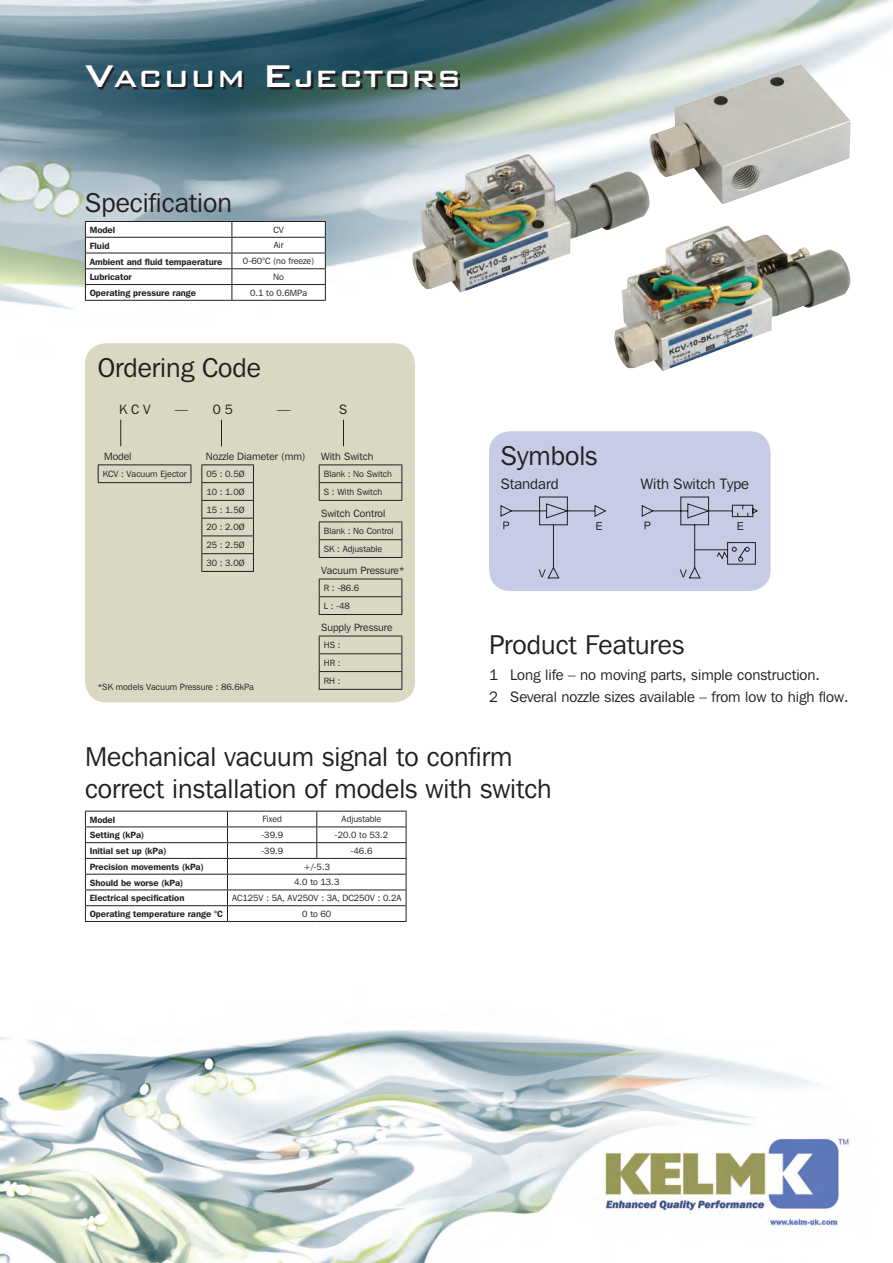
<style>
.page{position:relative;width:893px;height:1263px;background:#fff}
.page>*{position:absolute;margin:0;border:0;box-sizing:border-box;transform-origin:0 0}
.t1{font:500 31.5px "Bank Gothic BT";color:#fff}
.t2{font:27px/32.4px "Franklin Gothic IT Cby BT";color:#231f20}
.t3{font:15px/22.2px "Franklin Gothic IT Cby BT";color:#231f20}
.t4{font:13.5px "Franklin Gothic IT Cby BT";color:#231f20}
.t5{font:10.5px "Franklin Gothic IT Cby BT";color:#231f20}
.t6{font:9px/17.7px "Franklin Gothic IT Cby BT";color:#231f20}
.t7{font:600 9px "Franklin Gothic IT Cby BT";color:#231f20}
.s1{font-size:42px}
</style>
<div class="page">
<img style="left:0;top:0;width:893px;height:1263px">
<div style="left:819px;top:960px;width:74px;height:102px;background:#fff"></div>
<svg style="left:87px;top:68px;width:373px;height:22px"></svg>
<img style="left:649px;top:64px;width:201px;height:140px">
<img style="left:412px;top:154px;width:238px;height:139px">
<img style="left:614px;top:226px;width:237px;height:145px">
<svg style="left:85px;top:221px;width:241px;height:79px"></svg>
<hr style="left:85px;top:300px;width:147px;height:1px;background:#231f20">
<hr style="left:232px;top:300px;width:94px;height:1px;background:#231f20">
<svg style="left:85px;top:811px;width:322px;height:110px"></svg>
<hr style="left:85px;top:921px;width:142px;height:1px;background:#231f20">
<hr style="left:227px;top:921px;width:90px;height:1px;background:#231f20">
<hr style="left:317px;top:921px;width:89px;height:1px;background:#231f20">
<div style="left:85px;top:343px;width:330px;height:359px;background:#dad8c3;border-radius:21px"></div>
<hr style="left:98px;top:464px;width:93px;height:1px;background:#231f20">
<svg style="left:98px;top:465px;width:1px;height:17px"></svg>
<svg style="left:191px;top:465px;width:1px;height:17px"></svg>
<hr style="left:98px;top:482px;width:93px;height:1px;background:#231f20">
<hr style="left:201px;top:464px;width:53px;height:1px;background:#231f20">
<hr style="left:201px;top:482px;width:53px;height:1px;background:#231f20">
<hr style="left:201px;top:500px;width:53px;height:1px;background:#231f20">
<hr style="left:201px;top:518px;width:53px;height:1px;background:#231f20">
<hr style="left:201px;top:535px;width:53px;height:1px;background:#231f20">
<hr style="left:201px;top:553px;width:53px;height:1px;background:#231f20">
<svg style="left:201px;top:465px;width:1px;height:106px"></svg>
<svg style="left:253px;top:465px;width:1px;height:106px"></svg>
<hr style="left:201px;top:571px;width:53px;height:1px;background:#231f20">
<hr style="left:319px;top:522px;width:83px;height:1px;background:#231f20">
<hr style="left:319px;top:539px;width:83px;height:1px;background:#231f20">
<svg style="left:319px;top:522px;width:1px;height:35px"></svg>
<svg style="left:401px;top:522px;width:1px;height:35px"></svg>
<hr style="left:319px;top:557px;width:83px;height:1px;background:#231f20">
<hr style="left:319px;top:579px;width:83px;height:1px;background:#231f20">
<hr style="left:319px;top:596px;width:83px;height:1px;background:#231f20">
<svg style="left:319px;top:579px;width:1px;height:35px"></svg>
<svg style="left:401px;top:579px;width:1px;height:35px"></svg>
<hr style="left:319px;top:614px;width:83px;height:1px;background:#231f20">
<hr style="left:319px;top:636px;width:83px;height:1px;background:#231f20">
<hr style="left:319px;top:653px;width:83px;height:1px;background:#231f20">
<hr style="left:319px;top:671px;width:83px;height:1px;background:#231f20">
<svg style="left:319px;top:636px;width:1px;height:53px"></svg>
<svg style="left:401px;top:636px;width:1px;height:53px"></svg>
<hr style="left:319px;top:689px;width:83px;height:1px;background:#231f20">
<hr style="left:319px;top:464px;width:83px;height:1px;background:#231f20">
<hr style="left:319px;top:482px;width:83px;height:1px;background:#231f20">
<svg style="left:319px;top:465px;width:1px;height:35px"></svg>
<svg style="left:401px;top:465px;width:1px;height:35px"></svg>
<hr style="left:319px;top:500px;width:83px;height:1px;background:#231f20">
<svg style="left:120px;top:420px;width:1px;height:26px"></svg>
<svg style="left:221px;top:420px;width:1px;height:26px"></svg>
<svg style="left:343px;top:420px;width:1px;height:26px"></svg>
<div style="left:489px;top:431px;width:282px;height:160px;background:#c7cbe6;border-radius:21px"></div>
<svg style="left:501px;top:497px;width:105px;height:81px"></svg>
<svg style="left:641px;top:497px;width:117px;height:81px"></svg>
<h1 class="t1" style="left:85px;top:62px;width:378px"><span class="s1">V</span>acuum <span class="s1">E</span>jectors</h1>
<h2 class="t2" style="left:85px;top:186px;width:148px">Specification</h2>
<p class="t7" style="left:90px;top:224px;width:27px">Model</p>
<p class="t6" style="left:273px;top:220px;width:12px">CV</p>
<p class="t7" style="left:90px;top:240px;width:21px">Fluid</p>
<p class="t6" style="left:274px;top:236px;width:11px">Air</p>
<p class="t7" style="left:90px;top:256px;width:134px">Ambient and fluid tempaerature</p>
<p class="t6" style="left:243px;top:252px;width:73px">0-60°C (no freeze)</p>
<p class="t7" style="left:90px;top:271px;width:44px">Lubricator</p>
<p class="t6" style="left:273px;top:268px;width:12px">No</p>
<p class="t7" style="left:90px;top:287px;width:108px">Operating pressure range</p>
<p class="t6" style="left:250px;top:284px;width:58px">0.1 to 0.6MPa</p>
<h2 class="t2" style="left:98px;top:351px;width:165px">Ordering Code</h2>
<h3 class="t4" style="left:119px;top:401px;width:33px">K C V</h3>
<h3 class="t4" style="left:175px;top:401px;width:59px">— 0 5</h3>
<h3 class="t4" style="left:277px;top:401px;width:15px">—</h3>
<h3 class="t4" style="left:339px;top:401px;width:10px">S</h3>
<p class="t5" style="left:104px;top:450px;width:29px">Model</p>
<p class="t5" style="left:206px;top:450px;width:101px">Nozzle Diameter (mm)</p>
<p class="t5" style="left:321px;top:450px;width:54px">With Switch</p>
<p class="t6" style="left:103px;top:465px;width:85px">KCV : Vacuum Ejector</p>
<p class="t6" style="left:206px;top:465px;width:40px;text-align:justify">05 : 0.5Ø 10 : 1.0Ø 15 : 1.5Ø 20 : 2.0Ø 25 : 2.5Ø 30 : 3.0Ø</p>
<p class="t6" style="left:324px;top:465px;width:70px">Blank : No Switch<br>S : With Switch</p>
<p class="t5" style="left:321px;top:507px;width:66px">Switch Control</p>
<p class="t6" style="left:324px;top:522px;width:72px">Blank : No Control<br>SK : Adjustable</p>
<p class="t6" style="left:324px;top:579px;width:37px">R : -86.6<br>L : -48</p>
<p class="t6" style="left:324px;top:636px;width:18px;text-align:justify">HS :<br>HR :<br>RH :</p>
<p class="t5" style="left:321px;top:564px;width:85px">Vacuum Pressure*</p>
<p class="t5" style="left:321px;top:621px;width:73px">Supply Pressure</p>
<p class="t6" style="left:98px;top:677px;width:158px">*SK models Vacuum Pressure : 86.6kPa</p>
<h2 class="t2" style="left:501px;top:439px;width:98px">Symbols</h2>
<h3 class="t3" style="left:501px;top:472px;width:59px">Standard</h3>
<h3 class="t3" style="left:641px;top:472px;width:110px">With Switch Type</h3>
<h2 class="t2" style="left:489px;top:628px;width:197px">Product Features</h2>
<h3 class="t3" style="left:489px;top:664px;width:361px">1 Long life – no moving parts, simple construction.<br>2 Several nozzle sizes available – from low to high flow.</h3>
<h2 class="t2" style="left:85px;top:739px;width:468px">Mechanical vacuum signal to confirm correct installation of models with switch</h2>
<p class="t7" style="left:90px;top:814px;width:27px">Model</p>
<p class="t6" style="left:262px;top:810px;width:21px">Fixed</p>
<p class="t6" style="left:342px;top:810px;width:41px">Adjustable</p>
<p class="t7" style="left:90px;top:829px;width:56px">Setting (kPa)</p>
<p class="t6" style="left:261px;top:826px;width:23px">-39.9</p>
<p class="t6" style="left:335px;top:826px;width:55px">-20.0 to 53.2</p>
<p class="t7" style="left:90px;top:845px;width:78px">Initial set up (kPa)</p>
<p class="t6" style="left:261px;top:842px;width:23px">-39.9</p>
<p class="t6" style="left:350px;top:842px;width:23px">-46.6</p>
<p class="t7" style="left:90px;top:861px;width:116px">Precision movements (kPa)</p>
<p class="t6" style="left:303px;top:857px;width:28px">+/-5.3</p>
<p class="t7" style="left:90px;top:877px;width:95px">Should be worse (kPa)</p>
<p class="t6" style="left:294px;top:873px;width:47px">4.0 to 13.3</p>
<p class="t7" style="left:90px;top:893px;width:96px">Electrical specification</p>
<p class="t6" style="left:232px;top:889px;width:171px">AC125V : 5A, AV250V : 3A, DC250V : 0.2A</p>
<p class="t7" style="left:90px;top:908px;width:135px">Operating temperature range °C</p>
<p class="t6" style="left:302px;top:905px;width:31px">0 to 60</p>
</div>
